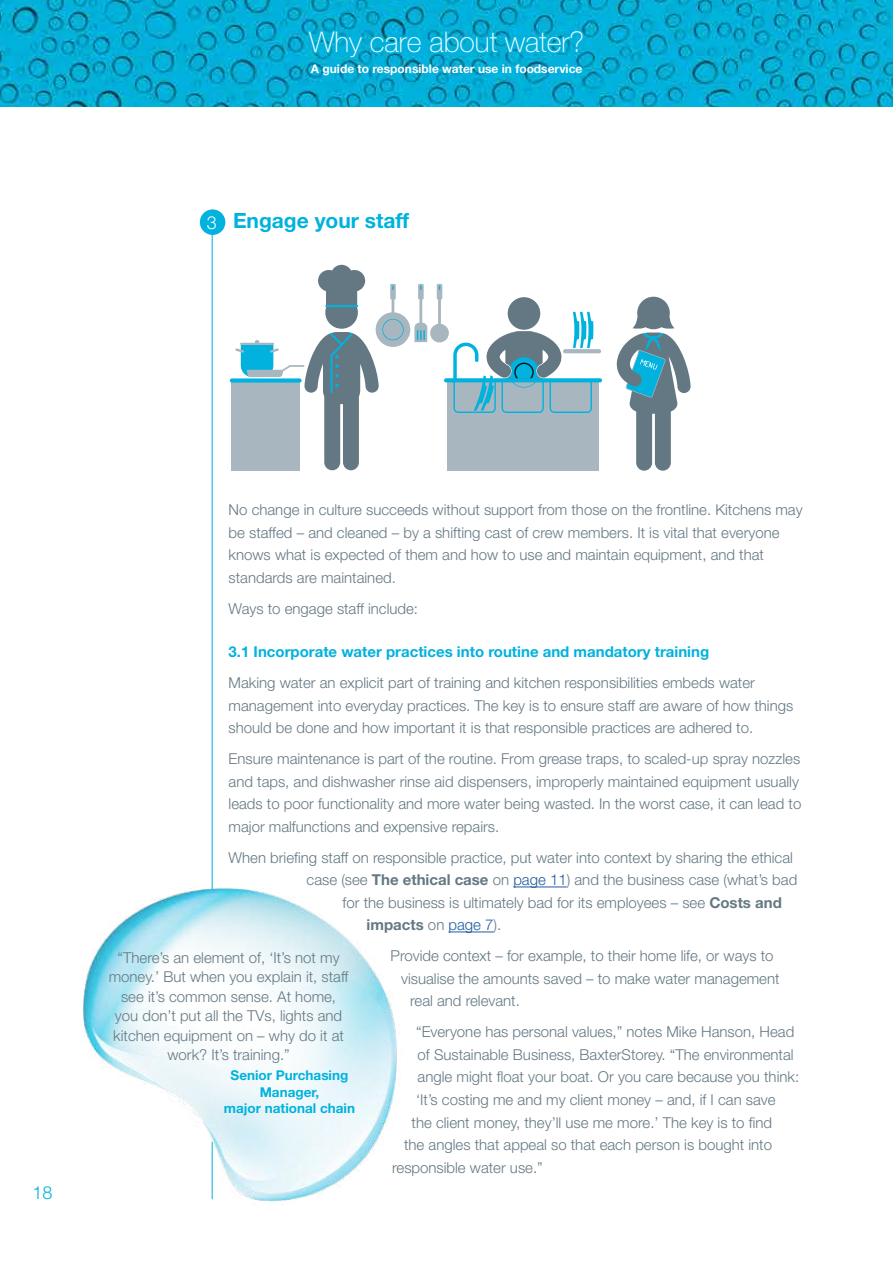
<style>
.page{position:relative;width:893px;height:1263px;background:#fff}
.page>*{position:absolute;margin:0;border:0;box-sizing:border-box;transform-origin:0 0}
.t1{font:100 28.5px "Helvetica Neue LT Std";color:#fff}
.t2{font:700 21px "Helvetica Neue LT Std";color:#00b2dd}
.t3{font:300 18px "Helvetica Neue LT Std";color:#00b2dd}
.t4{font:300 18px "Helvetica Neue LT Std";color:#fff}
.t5{font:300 15px/22.5px "Helvetica Neue LT Std";color:#647883}
.t6{font:700 15px "Helvetica Neue LT Std";color:#00b2dd}
.t7{font:700 15px "Helvetica Neue LT Std";color:#647883}
.t8{font:700 13.5px/16.5px "Helvetica Neue LT Std";color:#00b2dd;text-align:center}
.t9{font:700 12px "Helvetica Neue LT Std";color:#fff}
.s1{font-weight:700}
.s2{color:#205d9e}
.s3{font-weight:300}
.s4{font-weight:300;color:#205d9e}
</style>
<div class="page">
<img style="left:0;top:0;width:893px;height:106px">
<svg style="left:305px;top:11px;width:281px;height:62px;background:#04a9d1"></svg>
<hr style="left:212px;top:213px;width:1px;height:676px;background:#00b2dd">
<hr style="left:513px;top:886px;width:54px;height:1px;background:#205d9e">
<hr style="left:449px;top:931px;width:45px;height:1px;background:#205d9e">
<div style="left:200px;top:209px;width:25px;height:26px;background:#00b2dd;border-radius:50%"></div>
<img style="left:82px;top:861px;width:315px;height:341px">
<svg style="left:616px;top:297px;width:75px;height:174px"></svg>
<div style="left:232px;top:381px;width:68px;height:89px;background:#a8b6bf"></div>
<div style="left:230px;top:378px;width:72px;height:5px;background:#00b2dd;border-radius:2px"></div>
<svg style="left:235px;top:265px;width:367px;height:205px"></svg>
<hr style="left:325px;top:305px;width:33px;height:2px;background:#00b2dd">
<h1 class="t1" style="left:309px;top:26px;width:277px">Why care about water?</h1>
<p class="t9" style="left:311px;top:61px;width:273px">A guide to responsible water use in foodservice</p>
<p class="t4" style="left:207px;top:211px;width:12px">3</p>
<h2 class="t2" style="left:233px;top:208px;width:178px">Engage your staff</h2>
<p class="t3" style="left:33px;top:1182px;width:22px">18</p>
<p class="t5" style="left:229px;top:498px;width:576px">No change in culture succeeds without support from those on the frontline. Kitchens may be staffed – and cleaned – by a shifting cast of crew members. It is vital that everyone knows what is expected of them and how to use and maintain equipment, and that standards are maintained.</p>
<p class="t5" style="left:229px;top:597px;width:191px">Ways to engage staff include:</p>
<p class="t6" style="left:229px;top:643px;width:482px">3.1 Incorporate water practices into routine and mandatory training</p>
<p class="t5" style="left:229px;top:671px;width:566px">Making water an explicit part of training and kitchen responsibilities embeds water management into everyday practices. The key is to ensure staff are aware of how things should be done and how important it is that responsible practices are adhered to.</p>
<p class="t5" style="left:229px;top:747px;width:574px">Ensure maintenance is part of the routine. From grease traps, to scaled-up spray nozzles and taps, and dishwasher rinse aid dispensers, improperly maintained equipment usually leads to poor functionality and more water being wasted. In the worst case, it can lead to major malfunctions and expensive repairs.</p>
<p class="t5" style="left:229px;top:846px;width:566px">When briefing staff on responsible practice, put water into context by sharing the ethical</p>
<p class="t5" style="left:307px;top:868px;width:492px">case (see <span class="s1">The ethical case</span> on <span class="s2">page 11</span>) and the business case (what’s bad</p>
<p class="t5" style="left:343px;top:891px;width:441px">for the business is ultimately bad for its employees – see <span class="s1">Costs and</span></p>
<p class="t7" style="left:367px;top:916px;width:136px">impacts <span class="s3">on</span> <span class="s4">page 7</span><span class="s3">).</span></p>
<p class="t5" style="left:391px;top:944px;width:384px">Provide context – for example, to their home life, or ways to</p>
<p class="t5" style="left:401px;top:967px;width:380px">visualise the amounts saved – to make water management</p>
<p class="t5" style="left:410px;top:989px;width:111px">real and relevant.</p>
<p class="t5" style="left:416px;top:1020px;width:380px">“Everyone has personal values,” notes Mike Hanson, Head</p>
<p class="t5" style="left:418px;top:1043px;width:377px">of Sustainable Business, BaxterStorey. “The environmental</p>
<p class="t5" style="left:418px;top:1065px;width:383px">angle might float your boat. Or you care because you think:</p>
<p class="t5" style="left:416px;top:1088px;width:361px">‘It’s costing me and my client money – and, if I can save</p>
<p class="t5" style="left:412px;top:1110px;width:362px">the client money, they’ll use me more.’ The key is to find</p>
<p class="t5" style="left:404px;top:1133px;width:369px">the angles that appeal so that each person is bought into</p>
<p class="t5" style="left:392px;top:1155px;width:152px">responsible water use.”</p>
<p class="t5" style="left:109px;top:947px;width:241px;line-height:19.5px;text-align:center">“There’s an element of, ‘It’s not my money.’ But when you explain it, staff see it’s common sense. At home, you don’t put all the TVs, lights and kitchen equipment on – why do it at work? It’s training.”</p>
<p class="t8" style="left:224px;top:1067px;width:133px">Senior Purchasing<br>Manager,<br>major national chain</p>
</div>
